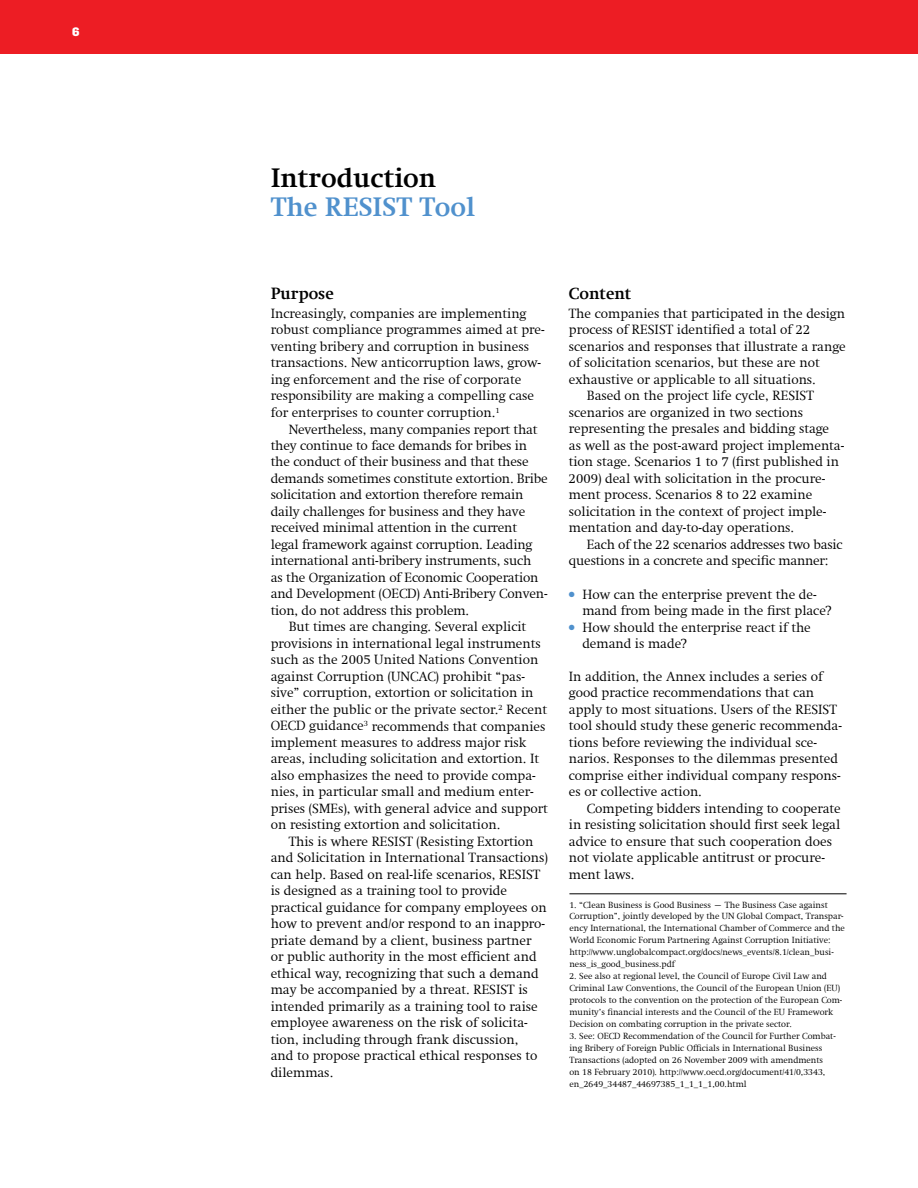
<style>
.page{position:relative;width:918px;height:1188px;background:#fff}
.page>*{position:absolute;margin:0;border:0;box-sizing:border-box;transform-origin:0 0}
.t1{font:700 27px "Swift Com";color:#5091cd}
.t2{font:700 27px "Swift Com";color:#000}
.t3{font:700 16.5px "Swift Com";color:#000}
.t4{font:300 13.5px/16.5px "Swift Com";color:#000}
.t5{font:800 12px "Flama";color:#fff}
.t6{font:300 9px/12px "Swift Com";color:#000}
.s1{color:#5091cd}
</style>
<div class="page">
<div style="left:0;top:0;width:918px;height:54px;background:#ed1d24"></div>
<hr style="left:569px;top:894px;width:278px;height:1px;background:#000">
<p class="t5" style="left:72px;top:24px;width:9px">6</p>
<h1 class="t2" style="left:271px;top:162px;width:167px">Introduction</h1>
<h1 class="t1" style="left:271px;top:191px;width:206px">The RESIST Tool</h1>
<p class="t3" style="left:271px;top:283px;width:65px">Purpose</p>
<p class="t4" style="left:271px;top:305px;width:276px">Increasingly, companies are implementing robust compliance programmes aimed at pre&shy;venting bribery and corruption in business transactions. New anticorruption laws, grow&shy;ing enforcement and the rise of corporate responsibility are making a compelling case for enterprises to counter corruption.<sup>1</sup></p>
<p class="t4" style="left:289px;top:421px;width:250px">Nevertheless, many companies report that</p>
<p class="t4" style="left:271px;top:437px;width:258px">they continue to face demands for bribes in</p>
<p class="t4" style="left:271px;top:454px;width:259px">the conduct of their business and that these</p>
<p class="t4" style="left:271px;top:470px;width:279px">demands sometimes constitute extortion. Bribe</p>
<p class="t4" style="left:271px;top:487px;width:254px">solicitation and extortion therefore remain</p>
<p class="t4" style="left:271px;top:503px;width:256px">daily challenges for business and they have</p>
<p class="t4" style="left:271px;top:520px;width:248px">received minimal attention in the current</p>
<p class="t4" style="left:271px;top:536px;width:263px">legal framework against corruption. Leading</p>
<p class="t4" style="left:271px;top:553px;width:262px">international anti-bribery instruments, such</p>
<p class="t4" style="left:271px;top:569px;width:269px">as the Organization of Economic Cooperation</p>
<p class="t4" style="left:271px;top:586px;width:278px">and Development (OECD) Anti-Bribery Conven-</p>
<p class="t4" style="left:271px;top:602px;width:200px">tion, do not address this problem.</p>
<p class="t4" style="left:289px;top:619px;width:239px">But times are changing. Several explicit</p>
<p class="t4" style="left:271px;top:635px;width:271px">provisions in international legal instruments</p>
<p class="t4" style="left:271px;top:652px;width:269px">such as the 2005 United Nations Convention</p>
<p class="t4" style="left:271px;top:668px;width:256px">against Corruption (UNCAC) prohibit “pas-</p>
<p class="t4" style="left:271px;top:685px;width:264px">sive” corruption, extortion or solicitation in</p>
<p class="t4" style="left:271px;top:701px;width:278px">either the public or the private sector.<sup>2</sup> Recent</p>
<p class="t4" style="left:271px;top:718px;width:276px">OECD guidance<sup>3</sup> recommends that companies</p>
<p class="t4" style="left:271px;top:734px;width:257px">implement measures to address major risk</p>
<p class="t4" style="left:271px;top:751px;width:270px">areas, including solicitation and extortion. It</p>
<p class="t4" style="left:271px;top:767px;width:267px">also emphasizes the need to provide compa-</p>
<p class="t4" style="left:271px;top:784px;width:265px">nies, in particular small and medium enter-</p>
<p class="t4" style="left:271px;top:800px;width:279px">prises (SMEs), with general advice and support</p>
<p class="t4" style="left:271px;top:817px;width:231px">on resisting extortion and solicitation.</p>
<p class="t4" style="left:289px;top:833px;width:246px">This is where RESIST (Resisting Extortion</p>
<p class="t4" style="left:271px;top:850px;width:279px">and Solicitation in International Transactions)</p>
<p class="t4" style="left:271px;top:866px;width:271px">can help. Based on real-life scenarios, RESIST</p>
<p class="t4" style="left:271px;top:883px;width:238px">is designed as a training tool to provide</p>
<p class="t4" style="left:271px;top:899px;width:278px">practical guidance for company employees on</p>
<p class="t4" style="left:271px;top:916px;width:276px">how to prevent and/or respond to an inappro-</p>
<p class="t4" style="left:271px;top:932px;width:262px">priate demand by a client, business partner</p>
<p class="t4" style="left:271px;top:949px;width:267px">or public authority in the most efficient and</p>
<p class="t4" style="left:271px;top:965px;width:269px">ethical way, recognizing that such a demand</p>
<p class="t4" style="left:271px;top:982px;width:259px">may be accompanied by a threat. RESIST is</p>
<p class="t4" style="left:271px;top:998px;width:269px">intended primarily as a training tool to raise</p>
<p class="t4" style="left:271px;top:1015px;width:259px">employee awareness on the risk of solicita-</p>
<p class="t4" style="left:271px;top:1031px;width:249px">tion, including through frank discussion,</p>
<p class="t4" style="left:271px;top:1048px;width:268px">and to propose practical ethical responses to</p>
<p class="t4" style="left:271px;top:1064px;width:64px">dilemmas.</p>
<p class="t3" style="left:569px;top:283px;width:64px">Content</p>
<p class="t4" style="left:569px;top:305px;width:278px">The companies that participated in the design</p>
<p class="t4" style="left:569px;top:322px;width:243px">process of RESIST identified a total of 22</p>
<p class="t4" style="left:569px;top:338px;width:278px">scenarios and responses that illustrate a range</p>
<p class="t4" style="left:569px;top:355px;width:252px">of solicitation scenarios, but these are not</p>
<p class="t4" style="left:569px;top:371px;width:249px">exhaustive or applicable to all situations.</p>
<p class="t4" style="left:587px;top:388px;width:228px">Based on the project life cycle, RESIST</p>
<p class="t4" style="left:569px;top:404px;width:236px">scenarios are organized in two sections</p>
<p class="t4" style="left:569px;top:421px;width:262px">representing the presales and bidding stage</p>
<p class="t4" style="left:569px;top:437px;width:277px">as well as the post-award project implementa-</p>
<p class="t4" style="left:569px;top:454px;width:272px">tion stage. Scenarios 1 to 7 (first published in</p>
<p class="t4" style="left:569px;top:470px;width:258px">2009) deal with solicitation in the procure-</p>
<p class="t4" style="left:569px;top:487px;width:245px">ment process. Scenarios 8 to 22 examine</p>
<p class="t4" style="left:569px;top:503px;width:259px">solicitation in the context of project imple-</p>
<p class="t4" style="left:569px;top:520px;width:227px">mentation and day-to-day operations.</p>
<p class="t4" style="left:587px;top:536px;width:257px">Each of the 22 scenarios addresses two basic</p>
<p class="t4" style="left:569px;top:553px;width:261px">questions in a concrete and specific manner:</p>
<p class="t4" style="left:582px;top:586px;width:251px;text-indent:-13px"><span class="s1">●</span> How can the enterprise prevent the de&shy;mand from being made in the first place?</p>
<p class="t4" style="left:582px;top:619px;width:230px;text-indent:-13px"><span class="s1">●</span> How should the enterprise react if the demand is made?</p>
<p class="t4" style="left:569px;top:668px;width:275px">In addition, the Annex includes a series of good practice recommendations that can apply to most situations. Users of the RESIST tool should study these generic recommenda&shy;tions before reviewing the individual sce&shy;narios. Responses to the dilemmas presented comprise either individual company respons&shy;es or collective action.</p>
<p class="t4" style="left:569px;top:800px;width:273px;text-indent:18px">Competing bidders intending to cooperate in resisting solicitation should first seek legal advice to ensure that such cooperation does not violate applicable antitrust or procure&shy;ment laws.</p>
<p class="t6" style="left:569px;top:898px;width:277px">1. “Clean Business is Good Business – The Business Case against Corruption”, jointly developed by the UN Global Compact, Transpar&shy;ency International, the International Chamber of Commerce and the World Economic Forum Partnering Against Corruption Initiative: http://www.unglobalcompact.org/docs/news_events/8.1/clean_busi&shy;ness_is_good_business.pdf</p>
<p class="t6" style="left:569px;top:970px;width:274px">2. See also at regional level, the Council of Europe Civil Law and Criminal Law Conventions, the Council of the European Union (EU) protocols to the convention on the protection of the European Com&shy;munity’s financial interests and the Council of the EU Framework Decision on combating corruption in the private sector.</p>
<p class="t6" style="left:569px;top:1030px;width:268px">3. See: OECD Recommendation of the Council for Further Combat&shy;ing Bribery of Foreign Public Officials in International Business Transactions (adopted on 26 November 2009 with amendments<br>on 18 February 2010). http://www.oecd.org/document/41/0,3343, en_2649_34487_44697385_1_1_1_1,00.html</p>
</div>
